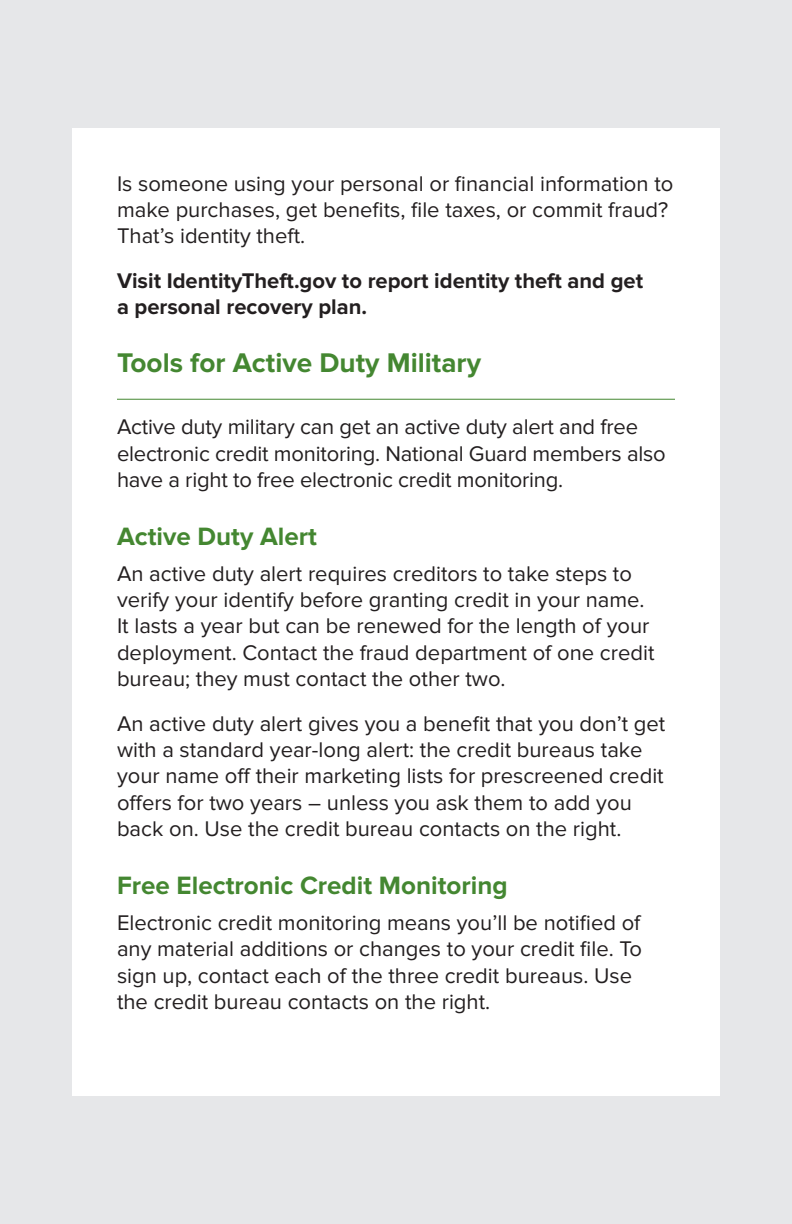
<style>
.page{position:relative;width:792px;height:1224px;background:#e6e7e9}
.page>*{position:absolute;margin:0;border:0;box-sizing:border-box;transform-origin:0 0}
.body{font:700 28px "Proxima Nova";color:#448731}
.body-2{font:700 26px "Proxima Nova";color:#448731}
.body-3{font:22px/26.4px "Proxima Nova";color:#231f20}
.body-4{font:700 22px/26.4px "Proxima Nova";color:#231f20}
</style>
<div class="page">
<div style="left:72px;top:128px;width:648px;height:968px;background:#fff"></div>
<hr style="left:117px;top:399px;width:558px;height:1px;background:#448731">
<p class="body-3" style="left:117px;top:170px;width:558px">Is someone using your personal or financial information to make purchases, get benefits, file taxes, or commit fraud?<br>That’s identity theft.</p>
<p class="body-4" style="left:117px;top:268px;width:528px">Visit IdentityTheft.gov to report identity theft and get a personal recovery plan.</p>
<p class="body" style="left:117px;top:346px;width:366px">Tools for Active Duty Military</p>
<p class="body-3" style="left:117px;top:414px;width:550px">Active duty military can get an active duty alert and free electronic credit monitoring. National Guard members also have a right to free electronic credit monitoring.</p>
<p class="body-2" style="left:117px;top:522px;width:201px">Active Duty Alert</p>
<p class="body-3" style="left:117px;top:560px;width:539px">An active duty alert requires creditors to take steps to verify your identify before granting credit in your name.<br>It lasts a year but can be renewed for the length of your deployment. Contact the fraud department of one credit bureau; they must contact the other two.</p>
<p class="body-3" style="left:117px;top:710px;width:550px">An active duty alert gives you a benefit that you don’t get with a standard year-long alert: the credit bureaus take your name off their marketing lists for prescreened credit offers for two years – unless you ask them to add you back on. Use the credit bureau contacts on the right.</p>
<p class="body-2" style="left:117px;top:871px;width:392px">Free Electronic Credit Monitoring</p>
<p class="body-3" style="left:117px;top:910px;width:527px">Electronic credit monitoring means you’ll be notified of any material additions or changes to your credit file. To sign up, contact each of the three credit bureaus. Use the credit bureau contacts on the right.</p>
</div>
